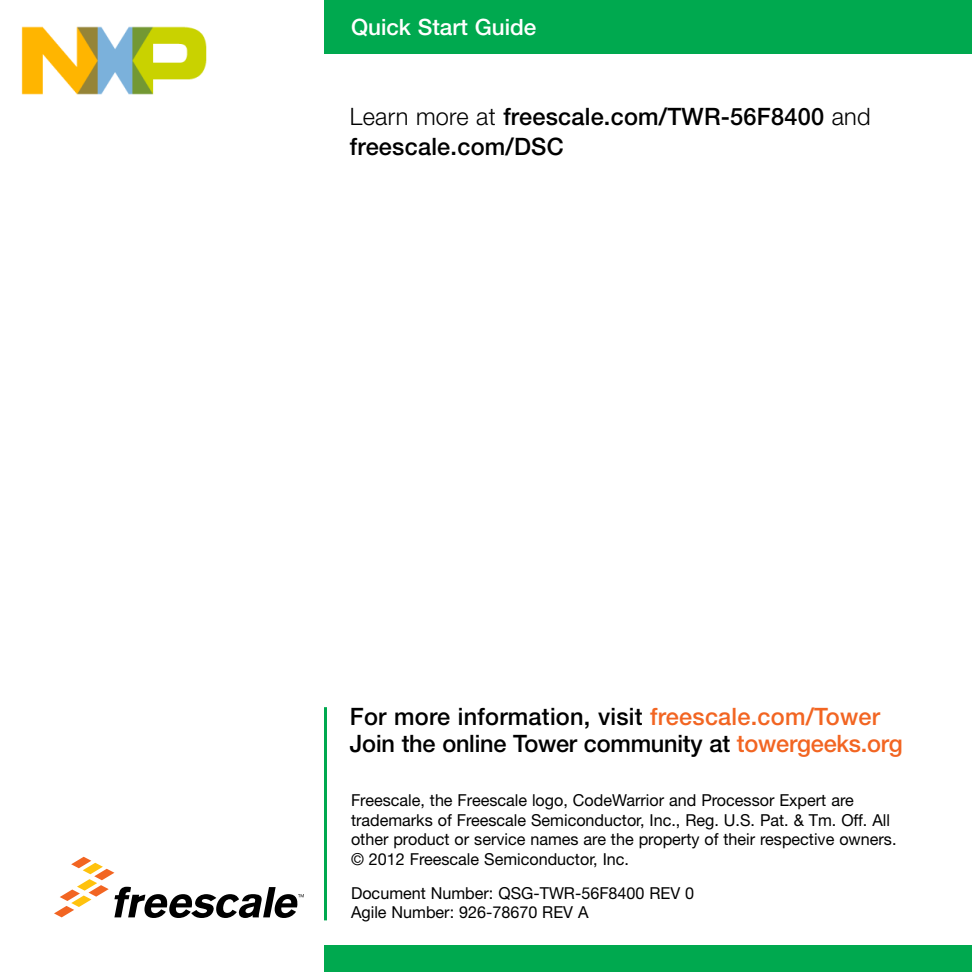
<style>
.page{position:relative;width:972px;height:972px;background:#fff}
.page>*{position:absolute;margin:0;border:0;box-sizing:border-box;transform-origin:0 0}
.t1{font:500 24px/27px "Helvetica Neue LT Pro";letter-spacing:-.01em;color:#000}
.t2{font:500 24px/30px "Helvetica Neue LT Pro";letter-spacing:.01em;color:#000}
.t3{font:500 22.5px "Helvetica Neue LT Pro";color:#fff}
.t4{font:16.5px/19.5px "Helvetica Neue LT Pro";color:#000}
.s1{font-weight:300}
.s2{color:#f26522}
</style>
<div class="page">
<hr style="left:324px;top:707px;width:3px;height:213px;background:#00a94f">
<div style="left:324px;top:0;width:648px;height:54px;background:#00a94f"></div>
<div style="left:324px;top:945px;width:648px;height:27px;background:#00a94f"></div>
<svg style="left:54px;top:857px;width:250px;height:61px"></svg>
<img style="left:21px;top:26px;width:186px;height:69px">
<h2 class="t3" style="left:351px;top:13px;width:187px">Quick Start Guide</h2>
<h1 class="t2" style="left:350px;top:101px;width:522px"><span class="s1">Learn more at</span> freescale.com/TWR-56F8400 <span class="s1">and </span>freescale.com/DSC</h1>
<h1 class="t1" style="left:350px;top:702px;width:554px">For more information, visit <span class="s2">freescale.com/Tower<br></span>Join the online Tower community at <span class="s2">towergeeks.org</span></h1>
<p class="t4" style="left:351px;top:790px;width:547px">Freescale, the Freescale logo, CodeWarrior and Processor Expert are trademarks of Freescale Semiconductor, Inc., Reg. U.S. Pat. &amp; Tm. Off. All other product or service names are the property of their respective owners. © 2012 Freescale Semiconductor, Inc.</p>
<p class="t4" style="left:351px;top:883px;width:345px">Document Number: QSG-TWR-56F8400 REV 0<br>Agile Number: 926-78670 REV A</p>
</div>
